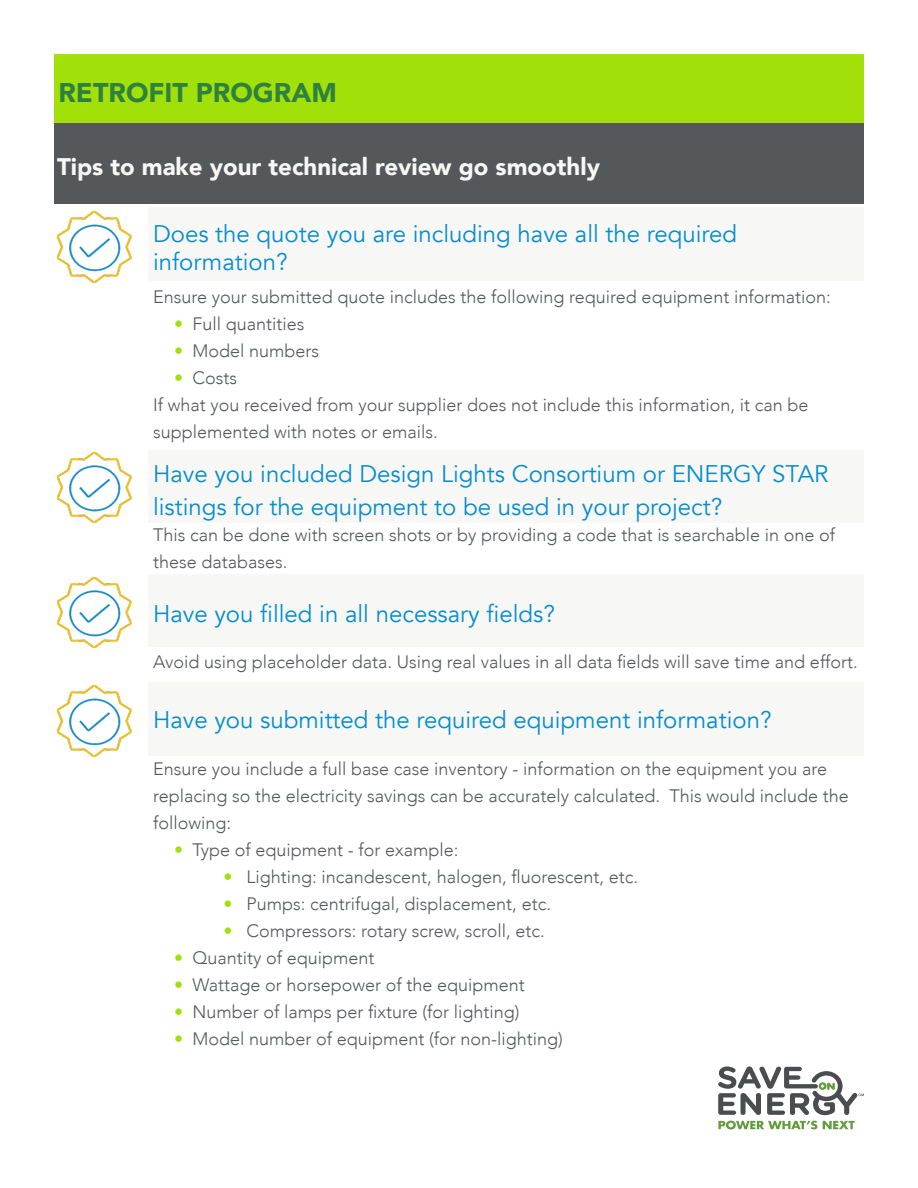
<style>
.page{position:relative;width:918px;height:1188px;background:#fff}
.page>*{position:absolute;margin:0;border:0;box-sizing:border-box;transform-origin:0 0}
.t1{font:900 27px "Avenir";color:#2e813e}
.t2{font:24px/28.8px "Avenir";color:#058dcf}
.t3{font:900 24px "Avenir";color:#f7f7f5}
.t4{font:300 18px/27px "Avenir";color:#54585a}
.s1{color:#a2e00a}
</style>
<div class="page">
<div style="left:54px;top:122px;width:810px;height:81px;background:#54585a"></div>
<div style="left:149px;top:207px;width:715px;height:74px;background:#f7f7f5"></div>
<img style="left:57px;top:211px;width:75px;height:72px">
<div style="left:54px;top:54px;width:810px;height:68px;background:#a2e00a"></div>
<svg style="left:718px;top:1121px;width:99px;height:8px"></svg>
<svg style="left:823px;top:1121px;width:32px;height:8px"></svg>
<svg style="left:718px;top:1066px;width:146px;height:49px"></svg>
<div style="left:149px;top:450px;width:715px;height:73px;background:#f7f7f5"></div>
<img style="left:57px;top:452px;width:75px;height:71px">
<div style="left:149px;top:682px;width:715px;height:74px;background:#f7f7f5"></div>
<img style="left:57px;top:685px;width:75px;height:72px">
<div style="left:149px;top:574px;width:715px;height:72px;background:#f7f7f5"></div>
<img style="left:57px;top:577px;width:75px;height:71px">
<p class="t1" style="left:58px;top:69px;width:280px">RETROFIT PROGRAM</p>
<p class="t3" style="left:57px;top:146px;width:545px">Tips to make your technical review go smoothly</p>
<p class="t2" style="left:153px;top:219px;width:586px">Does the quote you are including have all the required information?</p>
<p class="t4" style="left:153px;top:283px;width:679px">Ensure your submitted quote includes the following required equipment information:</p>
<p class="t4" style="left:174px;top:310px;width:132px"><span class="s1">•</span> Full quantities</p>
<p class="t4" style="left:174px;top:337px;width:147px"><span class="s1">•</span> Model numbers</p>
<p class="t4" style="left:174px;top:364px;width:65px"><span class="s1">•</span> Costs</p>
<p class="t4" style="left:153px;top:391px;width:657px">If what you received from your supplier does not include this information, it can be supplemented with notes or emails.</p>
<h3 class="t2" style="left:153px;top:458px;width:677px;line-height:32.4px">Have you included Design Lights Consortium or ENERGY STAR listings for the equipment to be used in your project?</h3>
<p class="t4" style="left:153px;top:522px;width:684px">This can be done with screen shots or by providing a code that is searchable in one of these databases.</p>
<p class="t2" style="left:153px;top:600px;width:403px">Have you filled in all necessary fields?</p>
<p class="t4" style="left:153px;top:648px;width:706px">Avoid using placeholder data. Using real values in all data fields will save time and effort.</p>
<p class="t2" style="left:153px;top:706px;width:620px">Have you submitted the required equipment information?</p>
<p class="t4" style="left:153px;top:756px;width:697px">Ensure you include a full base case inventory - information on the equipment you are replacing so the electricity savings can be accurately calculated. This would include the following:</p>
<p class="t4" style="left:174px;top:837px;width:286px"><span class="s1">•</span> Type of equipment - for example:</p>
<p class="t4" style="left:224px;top:864px;width:416px"><span class="s1">•</span> Lighting: incandescent, halogen, fluorescent, etc.</p>
<p class="t4" style="left:224px;top:891px;width:329px"><span class="s1">•</span> Pumps: centrifugal, displacement, etc.</p>
<p class="t4" style="left:224px;top:918px;width:323px"><span class="s1">•</span> Compressors: rotary screw, scroll, etc.</p>
<p class="t4" style="left:174px;top:945px;width:202px"><span class="s1">•</span> Quantity of equipment</p>
<p class="t4" style="left:174px;top:972px;width:352px"><span class="s1">•</span> Wattage or horsepower of the equipment</p>
<p class="t4" style="left:174px;top:999px;width:347px"><span class="s1">•</span> Number of lamps per fixture (for lighting)</p>
<p class="t4" style="left:174px;top:1026px;width:390px"><span class="s1">•</span> Model number of equipment (for non-lighting)</p>
</div>
